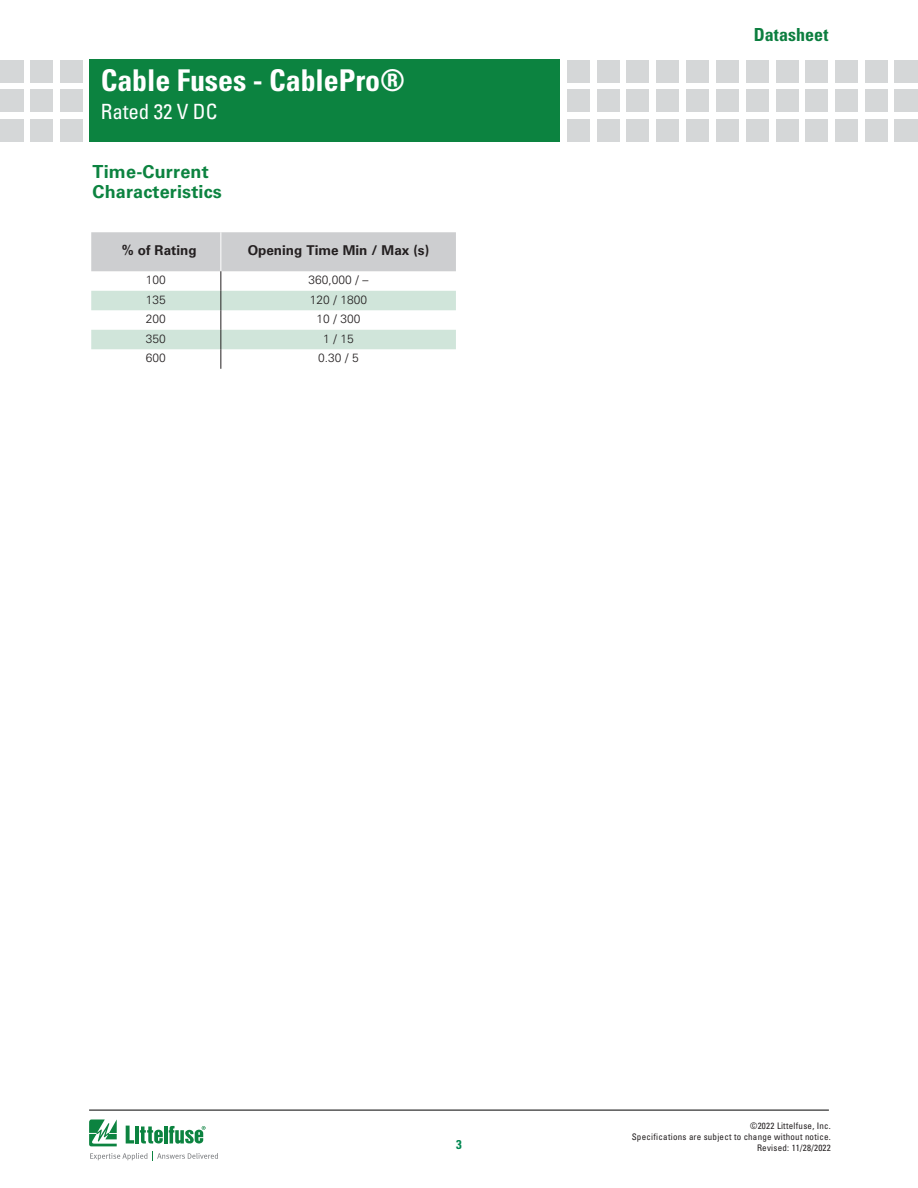
<style>
.page{position:relative;width:918px;height:1188px;background:#fff}
.page>*{position:absolute;margin:0;border:0;box-sizing:border-box;transform-origin:0 0}
.t1{font:700 condensed 30px "Univers LT Std";letter-spacing:-.005em;color:#fff}
.t2{font:condensed 21px "Univers LT Std";letter-spacing:-.005em;color:#fff}
.Subhead_1{font:700 18px/19.8px "Univers LT Std";letter-spacing:.01em;color:#0c8340}
.Body_text_ROUND_bull{font:700 condensed 18px "Univers LT Std";color:#0c7e3f}
.t3{font:700 13.5px "Univers LT Std";color:#231f20}
.t4{font:700 condensed 12.75px "Univers LT Std";color:#008751}
.t5{font:300 12px "Univers LT Std";color:#231f20}
.Body_text_ROUND_bull-2{font:condensed 9px/10.8px "Univers LT Std";letter-spacing:.03em;color:#231f20;text-align:right}
</style>
<div class="page">
<hr style="left:89px;top:1110px;width:740px;height:1px;background:#000">
<div style="left:60px;top:60px;width:23px;height:23px;background:#d5d7d8"></div>
<div style="left:60px;top:90px;width:23px;height:22px;background:#d5d7d8"></div>
<div style="left:60px;top:119px;width:23px;height:23px;background:#d5d7d8"></div>
<div style="left:30px;top:60px;width:23px;height:23px;background:#d5d7d8"></div>
<div style="left:30px;top:90px;width:23px;height:22px;background:#d5d7d8"></div>
<div style="left:30px;top:119px;width:23px;height:23px;background:#d5d7d8"></div>
<div style="left:0;top:60px;width:23px;height:23px;background:#d5d7d8"></div>
<div style="left:0;top:90px;width:23px;height:22px;background:#d5d7d8"></div>
<div style="left:0;top:119px;width:23px;height:23px;background:#d5d7d8"></div>
<div style="left:567px;top:60px;width:23px;height:23px;background:#d5d7d8"></div>
<div style="left:567px;top:90px;width:23px;height:22px;background:#d5d7d8"></div>
<div style="left:567px;top:119px;width:23px;height:23px;background:#d5d7d8"></div>
<div style="left:597px;top:60px;width:23px;height:23px;background:#d5d7d8"></div>
<div style="left:597px;top:90px;width:23px;height:22px;background:#d5d7d8"></div>
<div style="left:597px;top:119px;width:23px;height:23px;background:#d5d7d8"></div>
<div style="left:627px;top:60px;width:22px;height:23px;background:#d5d7d8"></div>
<div style="left:627px;top:90px;width:22px;height:22px;background:#d5d7d8"></div>
<div style="left:627px;top:119px;width:22px;height:23px;background:#d5d7d8"></div>
<div style="left:656px;top:60px;width:23px;height:23px;background:#d5d7d8"></div>
<div style="left:656px;top:90px;width:23px;height:22px;background:#d5d7d8"></div>
<div style="left:656px;top:119px;width:23px;height:23px;background:#d5d7d8"></div>
<div style="left:686px;top:60px;width:23px;height:23px;background:#d5d7d8"></div>
<div style="left:686px;top:90px;width:23px;height:22px;background:#d5d7d8"></div>
<div style="left:686px;top:119px;width:23px;height:23px;background:#d5d7d8"></div>
<div style="left:716px;top:60px;width:23px;height:23px;background:#d5d7d8"></div>
<div style="left:716px;top:90px;width:23px;height:22px;background:#d5d7d8"></div>
<div style="left:716px;top:119px;width:23px;height:23px;background:#d5d7d8"></div>
<div style="left:746px;top:60px;width:23px;height:23px;background:#d5d7d8"></div>
<div style="left:746px;top:90px;width:23px;height:22px;background:#d5d7d8"></div>
<div style="left:746px;top:119px;width:23px;height:23px;background:#d5d7d8"></div>
<div style="left:805px;top:60px;width:23px;height:23px;background:#d5d7d8"></div>
<div style="left:805px;top:90px;width:23px;height:22px;background:#d5d7d8"></div>
<div style="left:805px;top:119px;width:23px;height:23px;background:#d5d7d8"></div>
<div style="left:776px;top:60px;width:22px;height:23px;background:#d5d7d8"></div>
<div style="left:776px;top:90px;width:22px;height:22px;background:#d5d7d8"></div>
<div style="left:776px;top:119px;width:22px;height:23px;background:#d5d7d8"></div>
<div style="left:835px;top:60px;width:23px;height:23px;background:#d5d7d8"></div>
<div style="left:835px;top:90px;width:23px;height:22px;background:#d5d7d8"></div>
<div style="left:835px;top:119px;width:23px;height:23px;background:#d5d7d8"></div>
<div style="left:865px;top:60px;width:23px;height:23px;background:#d5d7d8"></div>
<div style="left:865px;top:90px;width:23px;height:22px;background:#d5d7d8"></div>
<div style="left:865px;top:119px;width:23px;height:23px;background:#d5d7d8"></div>
<div style="left:895px;top:60px;width:23px;height:23px;background:#d5d7d8"></div>
<div style="left:895px;top:90px;width:23px;height:22px;background:#d5d7d8"></div>
<div style="left:895px;top:119px;width:23px;height:23px;background:#d5d7d8"></div>
<svg style="left:89px;top:1119px;width:28px;height:27px"></svg>
<hr style="left:164px;top:1126px;width:3px;height:18px;background:#0c8340">
<svg style="left:169px;top:1126px;width:37px;height:18px"></svg>
<svg style="left:126px;top:1126px;width:37px;height:18px"></svg>
<svg style="left:90px;top:1152px;width:128px;height:9px"></svg>
<div style="left:90px;top:60px;width:470px;height:82px;background:#0c8340"></div>
<svg style="left:91px;top:232px;width:365px;height:137px"></svg>
<h1 class="t1" style="left:101px;top:62px;width:306px">Cable Fuses - CablePro®</h1>
<h2 class="t2" style="left:101px;top:98px;width:118px">Rated 32 V DC</h2>
<p class="Subhead_1" style="left:93px;top:162px;width:131px">Time-Current<br>Characteristics</p>
<h3 class="t3" style="left:122px;top:242px;width:76px">% of Rating</h3>
<h3 class="t3" style="left:248px;top:242px;width:183px">Opening Time Min / Max (s)</h3>
<h3 class="t5" style="left:146px;top:273px;width:22px">100</h3>
<h3 class="t5" style="left:308px;top:273px;width:62px">360,000 / –</h3>
<h3 class="t5" style="left:146px;top:292px;width:22px">135</h3>
<h3 class="t5" style="left:310px;top:292px;width:59px">120 / 1800</h3>
<h3 class="t5" style="left:146px;top:312px;width:22px">200</h3>
<h3 class="t5" style="left:316px;top:312px;width:46px">10 / 300</h3>
<h3 class="t5" style="left:146px;top:331px;width:22px">350</h3>
<h3 class="t5" style="left:323px;top:331px;width:32px">1 / 15</h3>
<h3 class="t5" style="left:146px;top:351px;width:22px">600</h3>
<h3 class="t5" style="left:318px;top:351px;width:42px">0.30 / 5</h3>
<p class="Body_text_ROUND_bull" style="left:754px;top:24px;width:76px">Datasheet</p>
<p class="t4" style="left:456px;top:1137px;width:7px">3</p>
<p class="Body_text_ROUND_bull-2" style="left:632px;top:1121px;width:201px">©2022 Littelfuse, Inc.<br>Specifications are subject to change without notice.<br>Revised: 11/28/2022</p>
</div>
